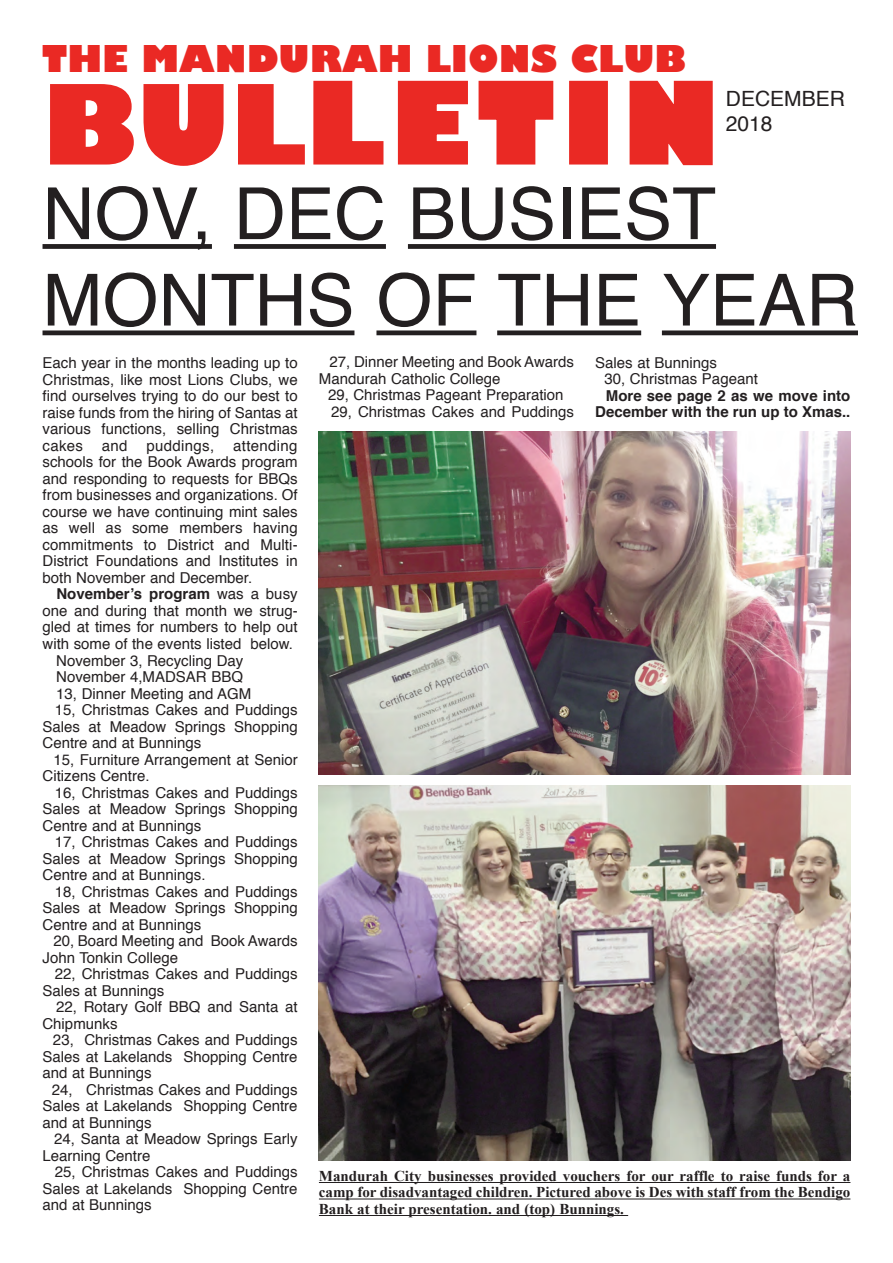
<style>
.page{position:relative;width:893px;height:1263px;background:#fff}
.page>*{position:absolute;margin:0;border:0;box-sizing:border-box;transform-origin:0 0}
.t1{font:800 108px "Gill Sans";letter-spacing:.085em;color:#ea2924}
.t2{font:72px/86.4px "Helvetica";color:#231f20}
.t3{font:800 36px "Gill Sans";color:#ea2924}
.t4{font:21px/25.2px "Helvetica";color:#231f20}
.t5{font:15px/16.5px "Helvetica";color:#231f20}
.t6{font:700 15px/16.5px "Times New Roman";color:#231f20;text-align:justify}
.t7{font:700 15px/16.5px "Helvetica";color:#231f20;text-align:right}
.t8{font:15px "Helvetica";letter-spacing:.02em;color:#231f20}
.s1{font-weight:400}
</style>
<div class="page">
<img style="left:319px;top:431px;width:531px;height:343px">
<div style="left:43px;top:244px;width:169px;height:5px;background:#231f20"></div>
<div style="left:234px;top:244px;width:152px;height:5px;background:#231f20"></div>
<div style="left:408px;top:244px;width:308px;height:5px;background:#231f20"></div>
<div style="left:43px;top:330px;width:311px;height:5px;background:#231f20"></div>
<div style="left:376px;top:330px;width:100px;height:5px;background:#231f20"></div>
<div style="left:497px;top:330px;width:144px;height:5px;background:#231f20"></div>
<div style="left:662px;top:330px;width:196px;height:5px;background:#231f20"></div>
<hr style="left:319px;top:1182px;width:531px;height:1px;background:#231f20">
<hr style="left:319px;top:1198px;width:531px;height:1px;background:#231f20">
<hr style="left:319px;top:1215px;width:309px;height:1px;background:#231f20">
<img style="left:319px;top:786px;width:531px;height:374px">
<h3 class="t3" style="left:42px;top:36px;width:645px">THE MANDURAH LIONS CLUB</h3>
<h1 class="t1" style="left:42px;top:56px;width:678px">BULLETIN</h1>
<h3 class="t4" style="left:726px;top:88px;width:121px">DECEMBER<br>2018</h3>
<h2 class="t2" style="left:43px;top:176px;width:817px">NOV, DEC BUSIEST<br>MONTHS OF THE YEAR</h2>
<p class="t5" style="left:43px;top:356px;width:257px;text-align:justify">Each year in the months leading up to Christmas, like most Lions Clubs, we find ourselves trying to do our best to raise funds from the hiring of Santas at various functions, selling Christmas cakes</p>
<p class="t5" style="left:43px;top:439px;width:257px;text-align:justify;text-indent:191px">attending schools for the Book Awards program and responding to requests for BBQs from businesses and organizations. Of course we have continuing mint sales as well as some members having commitments to District and Multi-District Foundations and Institutes in both November and December.</p>
<p class="t7" style="left:56px;top:587px;width:243px">November’s program <span class="s1">was a busy</span></p>
<p class="t5" style="left:43px;top:604px;width:257px">one and during that month we strug-</p>
<p class="t5" style="left:43px;top:620px;width:257px">gled at times for numbers to help out</p>
<p class="t5" style="left:43px;top:637px;width:252px">with some of the events listed below.</p>
<p class="t5" style="left:56px;top:653px;width:189px">November 3, Recycling Day</p>
<p class="t5" style="left:56px;top:670px;width:188px">November 4,MADSAR BBQ</p>
<p class="t5" style="left:56px;top:686px;width:197px">13, Dinner Meeting and AGM</p>
<p class="t5" style="left:55px;top:703px;width:244px">15, Christmas Cakes and Puddings</p>
<p class="t5" style="left:43px;top:719px;width:257px">Sales at Meadow Springs Shopping</p>
<p class="t5" style="left:43px;top:736px;width:160px">Centre and at Bunnings</p>
<p class="t5" style="left:53px;top:752px;width:246px">15, Furniture Arrangement at Senior</p>
<p class="t5" style="left:43px;top:769px;width:109px">Citizens Centre.</p>
<p class="t5" style="left:55px;top:785px;width:244px">16, Christmas Cakes and Puddings</p>
<p class="t5" style="left:43px;top:802px;width:257px">Sales at Meadow Springs Shopping</p>
<p class="t5" style="left:43px;top:818px;width:160px">Centre and at Bunnings</p>
<p class="t5" style="left:55px;top:835px;width:244px">17, Christmas Cakes and Puddings</p>
<p class="t5" style="left:43px;top:851px;width:257px">Sales at Meadow Springs Shopping</p>
<p class="t5" style="left:43px;top:868px;width:165px">Centre and at Bunnings.</p>
<p class="t5" style="left:55px;top:884px;width:244px">18, Christmas Cakes and Puddings</p>
<p class="t5" style="left:43px;top:901px;width:257px">Sales at Meadow Springs Shopping</p>
<p class="t5" style="left:43px;top:917px;width:160px">Centre and at Bunnings</p>
<p class="t5" style="left:53px;top:934px;width:246px">20, Board Meeting and Book Awards</p>
<p class="t5" style="left:43px;top:950px;width:137px">John Tonkin College</p>
<p class="t5" style="left:55px;top:967px;width:244px">22, Christmas Cakes and Puddings</p>
<p class="t5" style="left:43px;top:983px;width:123px">Sales at Bunnings</p>
<p class="t5" style="left:56px;top:1000px;width:243px">22, Rotary Golf BBQ and Santa at</p>
<p class="t5" style="left:42px;top:1016px;width:77px">Chipmunks</p>
<p class="t5" style="left:53px;top:1033px;width:246px">23, Christmas Cakes and Puddings</p>
<p class="t5" style="left:42px;top:1049px;width:257px">Sales at Lakelands Shopping Centre</p>
<p class="t5" style="left:42px;top:1066px;width:111px">and at Bunnings</p>
<p class="t5" style="left:52px;top:1082px;width:247px">24, Christmas Cakes and Puddings</p>
<p class="t5" style="left:42px;top:1099px;width:257px">Sales at Lakelands Shopping Centre</p>
<p class="t5" style="left:42px;top:1115px;width:111px">and at Bunnings</p>
<p class="t5" style="left:54px;top:1132px;width:245px">24, Santa at Meadow Springs Early</p>
<p class="t5" style="left:42px;top:1148px;width:109px">Learning Centre</p>
<p class="t5" style="left:55px;top:1165px;width:244px">25, Christmas Cakes and Puddings</p>
<p class="t5" style="left:42px;top:1181px;width:257px">Sales at Lakelands Shopping Centre</p>
<p class="t5" style="left:42px;top:1198px;width:111px">and at Bunnings</p>
<p class="t5" style="left:102px;top:439px;width:27px">and</p>
<p class="t8" style="left:147px;top:439px;width:69px">puddings,</p>
<p class="t5" style="left:319px;top:355px;width:257px;text-indent:11px">27, Dinner Meeting and Book Awards<br>Mandurah Catholic College</p>
<p class="t5" style="left:328px;top:388px;width:247px">29, Christmas Pageant Preparation<br>29, Christmas Cakes and Puddings</p>
<p class="t5" style="left:604px;top:356px;width:155px;text-indent:-9px">Sales at Bunnings<br>30, Christmas Pageant</p>
<p class="t7" style="left:595px;top:389px;width:257px">More see page 2 as we move into<br>December with the run up to Xmas..</p>
<p class="t6" style="left:319px;top:1167px;width:533px">Mandurah City businesses provided vouchers for our raffle to raise funds for a camp for disadvantaged children. Pictured above is Des with staff from the Bendigo Bank at their presentation. and (top) Bunnings.</p>
</div>
